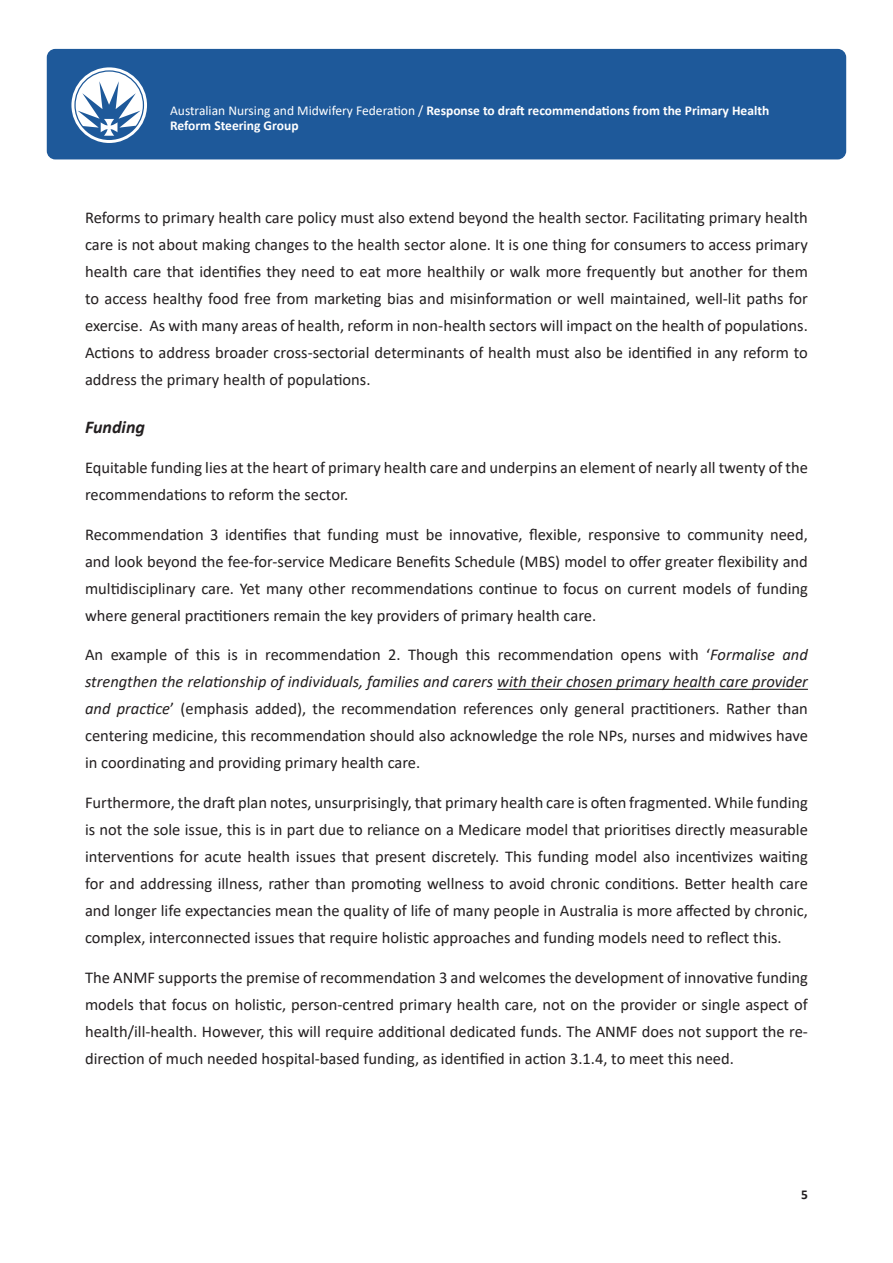
<style>
.page{position:relative;width:893px;height:1263px;background:#fff}
.page>*{position:absolute;margin:0;border:0;box-sizing:border-box;transform-origin:0 0}
.Body_copy{font:italic 700 18px "Calibri";color:#231f20}
.Body_copy-2{font:16.5px/27px "Calibri";color:#231f20;text-align:justify}
.t1{font:700 13.5px/14.5px "Calibri";color:#fff}
.t2{font:700 13.5px "Calibri";color:#231f20}
.s1{font-weight:400}
.s2{font-style:italic}
</style>
<div class="page">
<div style="left:47px;top:49px;width:799px;height:110px;background:#1e599a;border-radius:9px"></div>
<svg style="left:71px;top:67px;width:76px;height:76px"></svg>
<hr style="left:497px;top:689px;width:311px;height:1px;background:#231f20">
<p class="t1" style="left:170px;top:103px;width:601px"><span class="s1">Australian Nursing and Midwifery Federation /</span> Response to draft recommendations from the Primary Health<br>Reform Steering Group</p>
<p class="Body_copy-2" style="left:85px;top:203px;width:724px">Reforms to primary health care policy must also extend beyond the health sector. Facilitating primary health care is not about making changes to the health sector alone. It is one thing for consumers to access primary health care that identifies they need to eat more healthily or walk more frequently but another for them to access healthy food free from marketing bias and misinformation or well maintained, well-lit paths for exercise. As with many areas of health, reform in non-health sectors will impact on the health of populations.<br>Actions to address broader cross-sectorial determinants of health must also be identified in any reform to address the primary health of populations.</p>
<p class="Body_copy" style="left:85px;top:414px;width:61px">Funding</p>
<p class="Body_copy-2" style="left:85px;top:453px;width:724px">Equitable funding lies at the heart of primary health care and underpins an element of nearly all twenty of the recommendations to reform the sector.</p>
<p class="Body_copy-2" style="left:85px;top:520px;width:724px">Recommendation 3 identifies that funding must be innovative, flexible, responsive to community need, and look beyond the fee-for-service Medicare Benefits Schedule (MBS) model to offer greater flexibility and multidisciplinary care. Yet many other recommendations continue to focus on current models of funding where general practitioners remain the key providers of primary health care.</p>
<p class="Body_copy-2" style="left:85px;top:641px;width:724px">An example of this is in recommendation 2. Though this recommendation opens with ‘<span class="s2">Formalise and strengthen the relationship of individuals, families and carers with their chosen primary health care provider and practice</span>’ (emphasis added), the recommendation references only general practitioners. Rather than centering medicine, this recommendation should also acknowledge the role NPs, nurses and midwives have in coordinating and providing primary health care.</p>
<p class="Body_copy-2" style="left:85px;top:789px;width:724px">Furthermore, the draft plan notes, unsurprisingly, that primary health care is often fragmented. While funding is not the sole issue, this is in part due to reliance on a Medicare model that prioritises directly measurable interventions for acute health issues that present discretely. This funding model also incentivizes waiting for and addressing illness, rather than promoting wellness to avoid chronic conditions. Better health care and longer life expectancies mean the quality of life of many people in Australia is more affected by chronic, complex, interconnected issues that require holistic approaches and funding models need to reflect this.</p>
<p class="Body_copy-2" style="left:85px;top:963px;width:724px">The ANMF supports the premise of recommendation 3 and welcomes the development of innovative funding models that focus on holistic, person-centred primary health care, not on the provider or single aspect of health/ill-health. However, this will require additional dedicated funds. The ANMF does not support the re&shy;direction of much needed hospital-based funding, as identified in action 3.1.4, to meet this need.</p>
<p class="t2" style="left:801px;top:1185px;width:8px">5</p>
</div>
